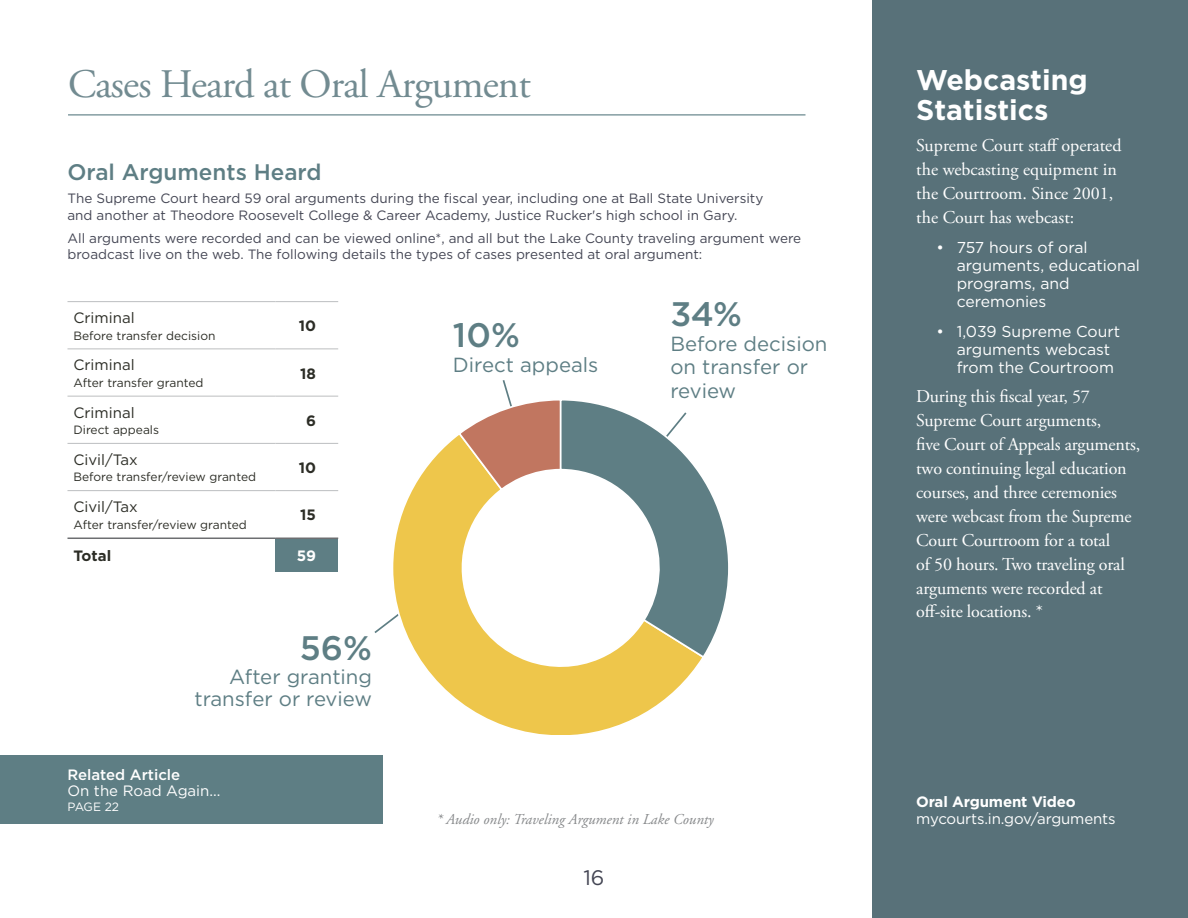
<style>
.page{position:relative;width:1188px;height:918px;background:#fff}
.page>*{position:absolute;margin:0;border:0;box-sizing:border-box;transform-origin:0 0}
.t1{font:40.5px "Adobe Garamond Pro";letter-spacing:-.02em;color:#728b91}
.t2{font:500 34.05px "Gotham";color:#5e7e84}
.t3{font:700 28.5px/30px "Gotham";color:#fff}
.t4{font:500 22.5px "Gotham";color:#5e7e84}
.t5{font:21px "Gotham";color:#444654}
.t6{font:20.4px/22px "Gotham";color:#5e7e84;text-align:right}
.t7{font:18px/24px "Adobe Garamond Pro";letter-spacing:-.01em;color:#fff}
.t8{font:15.75px/18px "Gotham";color:#fff}
.t9{font:15px/16.5px "Gotham";letter-spacing:-.01em;color:#fff}
.t10{font:15px "Gotham";color:#2c2d26}
.t11{font:italic 15px "Adobe Garamond";color:#86888a}
.t12{font:700 15px "Gotham";letter-spacing:-.01em;color:#fff}
.t13{font:700 15px "Gotham";color:#2c2d26}
.t14{font:13.5px/16.5px "Gotham";color:#444654}
.t15{font:12px "Gotham";color:#2c2d26}
.t16{font:12px "Gotham";letter-spacing:-.02em;color:#fff}
.s1{font-weight:500}
</style>
<div class="page">
<div style="left:873px;top:0;width:315px;height:918px;background:#587179"></div>
<div style="left:275px;top:538px;width:63px;height:34px;background:#5e7e84"></div>
<hr style="left:68px;top:114px;width:738px;height:2px;background:#849da2">
<hr style="left:68px;top:538px;width:207px;height:1px;background:#6d6e71">
<hr style="left:275px;top:538px;width:63px;height:1px;background:#6d6e71">
<hr style="left:68px;top:490px;width:207px;height:1px;background:#bcbec0">
<hr style="left:275px;top:490px;width:63px;height:1px;background:#bcbec0">
<hr style="left:68px;top:443px;width:207px;height:1px;background:#bcbec0">
<hr style="left:275px;top:443px;width:63px;height:1px;background:#bcbec0">
<hr style="left:68px;top:396px;width:207px;height:1px;background:#bcbec0">
<hr style="left:275px;top:396px;width:63px;height:1px;background:#bcbec0">
<hr style="left:68px;top:349px;width:207px;height:1px;background:#bcbec0">
<hr style="left:275px;top:349px;width:63px;height:1px;background:#bcbec0">
<hr style="left:68px;top:301px;width:207px;height:1px;background:#bcbec0">
<hr style="left:275px;top:301px;width:63px;height:1px;background:#bcbec0">
<svg style="left:391px;top:436px;width:310px;height:299px"></svg>
<svg style="left:457px;top:380px;width:102px;height:277px"></svg>
<svg style="left:559px;top:400px;width:170px;height:259px"></svg>
<div style="left:0;top:755px;width:382px;height:69px;background:#5e7e84"></div>
<p class="t1" style="left:68px;top:60px;width:464px">Cases Heard at Oral Argument</p>
<p class="t4" style="left:68px;top:157px;width:256px">Oral Arguments Heard</p>
<p class="t14" style="left:68px;top:190px;width:697px">The Supreme Court heard 59 oral arguments during the fscal year, including one at Ball State University and another at Theodore Roosevelt College &amp; Career Academy, Justice Rucker's high school in Gary.</p>
<p class="t14" style="left:68px;top:230px;width:735px">All arguments were recorded and can be viewed online*, and all but the Lake County traveling argument were broadcast live on the web. The following details the types of cases presented at oral argument:</p>
<p class="t10" style="left:74px;top:308px;width:63px">Criminal</p>
<p class="t15" style="left:74px;top:328px;width:144px">Before transfer decision</p>
<p class="t10" style="left:73px;top:355px;width:63px">Criminal</p>
<p class="t15" style="left:74px;top:375px;width:132px">After transfer granted</p>
<p class="t10" style="left:74px;top:403px;width:63px">Criminal</p>
<p class="t15" style="left:74px;top:422px;width:87px">Direct appeals</p>
<p class="t10" style="left:74px;top:450px;width:66px">Civil/Tax</p>
<p class="t15" style="left:74px;top:469px;width:184px">Before transfer/review granted</p>
<p class="t10" style="left:74px;top:497px;width:66px">Civil/Tax</p>
<p class="t15" style="left:74px;top:517px;width:175px">After transfer/review granted</p>
<p class="t13" style="left:299px;top:316px;width:19px">10</p>
<p class="t13" style="left:300px;top:363px;width:17px">18</p>
<p class="t13" style="left:306px;top:411px;width:11px">6</p>
<p class="t13" style="left:299px;top:458px;width:19px">10</p>
<p class="t13" style="left:300px;top:505px;width:17px">15</p>
<h5 class="t13" style="left:74px;top:546px;width:39px">Total</h5>
<p class="t12" style="left:297px;top:546px;width:21px">59</p>
<p class="t2" style="left:300px;top:626px;width:74px">56%</p>
<p class="t6" style="left:194px;top:666px;width:179px">After granting transfer or review</p>
<p class="t2" style="left:453px;top:313px;width:68px">10%</p>
<p class="t2" style="left:670px;top:292px;width:73px">34%</p>
<p class="t6" style="left:670px;top:332px;width:159px">Before decision</p>
<p class="t6" style="left:453px;top:353px;width:147px">Direct appeals</p>
<p class="t6" style="left:670px;top:355px;width:139px;line-height:23.9px;text-align:left">on transfer or review</p>
<p class="t3" style="left:916px;top:65px;width:173px">Webcasting<br>Statistics</p>
<p class="t7" style="left:916px;top:134px;width:207px">Supreme Court staf operated the webcasting equipment in the Courtroom. Since 2001, the Court has webcast:</p>
<p class="t8" style="left:957px;top:238px;width:185px;text-indent:-20px">• 757 hours of oral arguments, educational programs, and ceremonies</p>
<p class="t8" style="left:957px;top:322px;width:165px;text-indent:-20px">• 1,039 Supreme Court arguments webcast from the Courtroom</p>
<p class="t7" style="left:916px;top:384px;width:225px">During this fscal year, 57<br>Supreme Court arguments,<br>fve Court of Appeals arguments, two continuing legal education courses, and three ceremonies were webcast from the Supreme<br>Court Courtroom for a total<br>of 50 hours. Two traveling oral arguments were recorded at of-site locations. *</p>
<p class="t9" style="left:68px;top:766px;width:155px"><span class="s1">Related Article<br></span>On the Road Again...</p>
<p class="t16" style="left:68px;top:799px;width:53px">PAGE 22</p>
<p class="t12" style="left:916px;top:792px;width:161px">Oral Argument Video</p>
<p class="t11" style="left:436px;top:811px;width:279px">* Audio only: Traveling Argument in Lake County</p>
<p class="t9" style="left:916px;top:810px;width:201px">mycourts.in.gov/arguments</p>
<p class="t5" style="left:583px;top:864px;width:23px">16</p>
</div>
